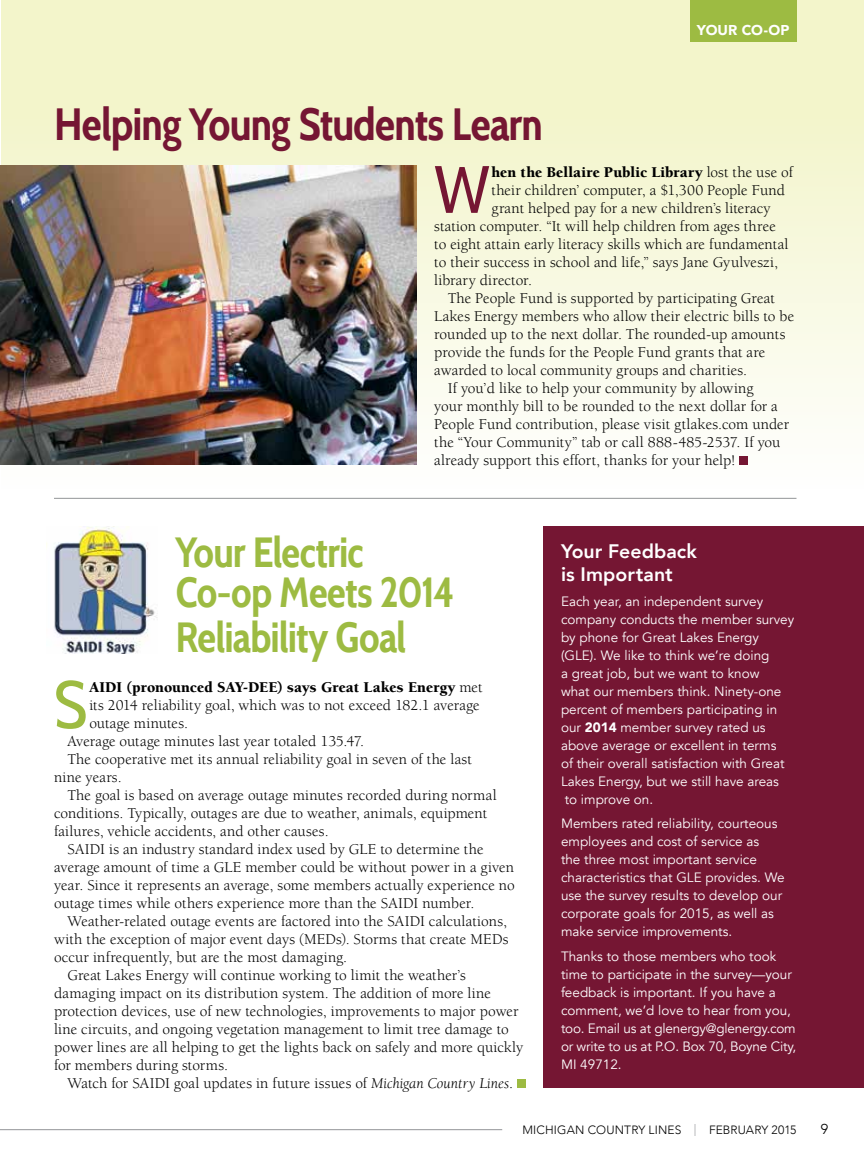
<style>
.page{position:relative;width:864px;height:1161px;background:#fff}
.page>*{position:absolute;margin:0;border:0;box-sizing:border-box;transform-origin:0 0}
.t1{font:66.75px "Cabin Condensed";color:#9dbb42}
.t2{font:66.75px "Cabin Condensed";color:#751633}
.t3{font:700 45px "Cabin Condensed";letter-spacing:-.015em;color:#751633}
.t4{font:700 42px/40.5px "Cabin Condensed";letter-spacing:-.01em;color:#9dbb42}
.t5{font:800 19.5px/22.5px "Avenir";letter-spacing:.005em;color:#fff}
.t6{font:15.3px "Berkeley";letter-spacing:.005em;color:#000}
.t7{font:900 15.3px "Berkeley";letter-spacing:.005em;color:#000}
.t8{font:900 14.25px "Avenir";letter-spacing:.005em;color:#fff}
.t9{font:300 14.25px "Avenir";color:#000}
.t10{font:13.5px/18px "Avenir";color:#fff}
.t11{font:300 12px "Avenir";letter-spacing:.01em;color:#000}
.s1{font-weight:400}
.s2{font-style:italic}
.s3{font-weight:900}
.s4{color:#939598}
</style>
<div class="page">
<div style="left:1px;top:0;width:863px;height:489px;background:linear-gradient(to bottom,#f1f3c2,#fefefb)"></div>
<div style="left:543px;top:526px;width:321px;height:562px;background:#751633"></div>
<div style="left:517px;top:1080px;width:8px;height:8px;background:#9dbb42"></div>
<div style="left:739px;top:456px;width:9px;height:9px;background:#751633"></div>
<img style="left:0;top:165px;width:416px;height:300px">
<img style="left:54px;top:527px;width:103px;height:127px">
<hr style="left:0;top:1129px;width:502px;height:1px;background:#939598">
<hr style="left:54px;top:498px;width:742px;height:1px;background:#939598">
<div style="left:690px;top:0;width:106px;height:41px;background:#9dbb42"></div>
<h2 class="t3" style="left:54px;top:97px;width:490px">Helping Young Students Learn</h2>
<p class="t8" style="left:697px;top:17px;width:94px">YOUR CO-OP</p>
<h1 class="t2" style="left:434px;top:148px;width:57px">W</h1>
<p class="t7" style="left:492px;top:164px;width:303px">hen the Bellaire Public Library <span class="s1">lost the use of</span></p>
<p class="t6" style="left:492px;top:182px;width:295px">their children’ computer, a $1,300 People Fund</p>
<p class="t6" style="left:492px;top:200px;width:281px">grant helped pay for a new children’s literacy</p>
<p class="t6" style="left:434px;top:218px;width:343px">station computer. “It will help children from ages three</p>
<p class="t6" style="left:434px;top:236px;width:356px">to eight attain early literacy skills which are fundamental</p>
<p class="t6" style="left:434px;top:254px;width:345px">to their success in school and life,” says Jane Gyulveszi,</p>
<p class="t6" style="left:434px;top:272px;width:99px">library director.</p>
<p class="t6" style="left:448px;top:290px;width:329px">The People Fund is supported by participating Great</p>
<p class="t6" style="left:434px;top:308px;width:362px">Lakes Energy members who allow their electric bills to be</p>
<p class="t6" style="left:434px;top:326px;width:353px">rounded up to the next dollar. The rounded-up amounts</p>
<p class="t6" style="left:434px;top:344px;width:333px">provide the funds for the People Fund grants that are</p>
<p class="t6" style="left:434px;top:362px;width:314px">awarded to local community groups and charities.</p>
<p class="t6" style="left:448px;top:380px;width:307px">If you’d like to help your community by allowing</p>
<p class="t6" style="left:434px;top:398px;width:345px">your monthly bill to be rounded to the next dollar for a</p>
<p class="t6" style="left:434px;top:416px;width:356px">People Fund contribution, please visit gtlakes.com under</p>
<p class="t6" style="left:434px;top:434px;width:348px">the “Your Community” tab or call 888-485-2537. If you</p>
<p class="t6" style="left:434px;top:452px;width:303px">already support this effort, thanks for your help!</p>
<h3 class="t4" style="left:176px;top:532px;width:280px">Your Electric<br>Co-op Meets 2014</h3>
<h3 class="t4" style="left:176px;top:617px;width:232px">Reliability Goal</h3>
<h1 class="t1" style="left:54px;top:664px;width:35px">S</h1>
<p class="t7" style="left:89px;top:679px;width:395px">AIDI (pronounced SAY-DEE) says Great Lakes Energy <span class="s1">met</span></p>
<p class="t6" style="left:89px;top:697px;width:392px">its 2014 reliability goal, which was to not exceed 182.1 average</p>
<p class="t6" style="left:89px;top:715px;width:100px">outage minutes.</p>
<p class="t6" style="left:68px;top:733px;width:298px">Average outage minutes last year totaled 135.47.</p>
<p class="t6" style="left:68px;top:751px;width:406px">The cooperative met its annual reliability goal in seven of the last</p>
<p class="t6" style="left:54px;top:769px;width:69px">nine years.</p>
<p class="t6" style="left:68px;top:787px;width:431px">The goal is based on average outage minutes recorded during normal</p>
<p class="t6" style="left:54px;top:805px;width:435px">conditions. Typically, outages are due to weather, animals, equipment</p>
<p class="t6" style="left:54px;top:823px;width:276px">failures, vehicle accidents, and other causes.</p>
<p class="t6" style="left:68px;top:841px;width:418px">SAIDI is an industry standard index used by GLE to determine the</p>
<p class="t6" style="left:54px;top:859px;width:462px">average amount of time a GLE member could be without power in a given</p>
<p class="t6" style="left:54px;top:877px;width:462px">year. Since it represents an average, some members actually experience no</p>
<p class="t6" style="left:54px;top:895px;width:422px">outage times while others experience more than the SAIDI number.</p>
<p class="t6" style="left:68px;top:913px;width:441px">Weather-related outage events are factored into the SAIDI calculations,</p>
<p class="t6" style="left:54px;top:931px;width:456px">with the exception of major event days (MEDs). Storms that create MEDs</p>
<p class="t6" style="left:54px;top:949px;width:295px">occur infrequently, but are the most damaging.</p>
<p class="t6" style="left:68px;top:967px;width:400px">Great Lakes Energy will continue working to limit the weather’s</p>
<p class="t6" style="left:54px;top:985px;width:438px">damaging impact on its distribution system. The addition of more line</p>
<p class="t6" style="left:54px;top:1003px;width:466px">protection devices, use of new technologies, improvements to major power</p>
<p class="t6" style="left:54px;top:1021px;width:456px">line circuits, and ongoing vegetation management to limit tree damage to</p>
<p class="t6" style="left:54px;top:1039px;width:471px">power lines are all helping to get the lights back on safely and more quickly</p>
<p class="t6" style="left:54px;top:1057px;width:176px">for members during storms.</p>
<p class="t6" style="left:68px;top:1075px;width:447px">Watch for SAIDI goal updates in future issues of <span class="s2">Michigan Country Lines</span>.</p>
<p class="t5" style="left:561px;top:539px;width:137px">Your Feedback is Important</p>
<p class="t10" style="left:561px;top:592px;width:235px">Each year, an independent survey company conducts the member survey by phone for Great Lakes Energy (GLE). We like to think we’re doing<br>a great job, but we want to know<br>what our members think. Ninety-one percent of members participating in our <span class="s3">2014</span> member survey rated us above average or excellent in terms<br>of their overall satisfaction with Great<br>Lakes Energy, but we still have areas to improve on.</p>
<p class="t10" style="left:561px;top:815px;width:225px">Members rated reliability, courteous employees and cost of service as<br>the three most important service characteristics that GLE provides. We use the survey results to develop our corporate goals for 2015, as well as make service improvements.</p>
<p class="t10" style="left:561px;top:948px;width:237px">Thanks to those members who took time to participate in the survey—your feedback is important. If you have a comment, we’d love to hear from you, too. Email us at glenergy@glenergy.com or write to us at P.O. Box 70, Boyne City,<br>MI 49712.</p>
<p class="t11" style="left:522px;top:1123px;width:276px">MICHIGAN COUNTRY LINES <span class="s4">|</span> FEBRUARY 2015</p>
<p class="t9" style="left:821px;top:1121px;width:9px">9</p>
</div>
